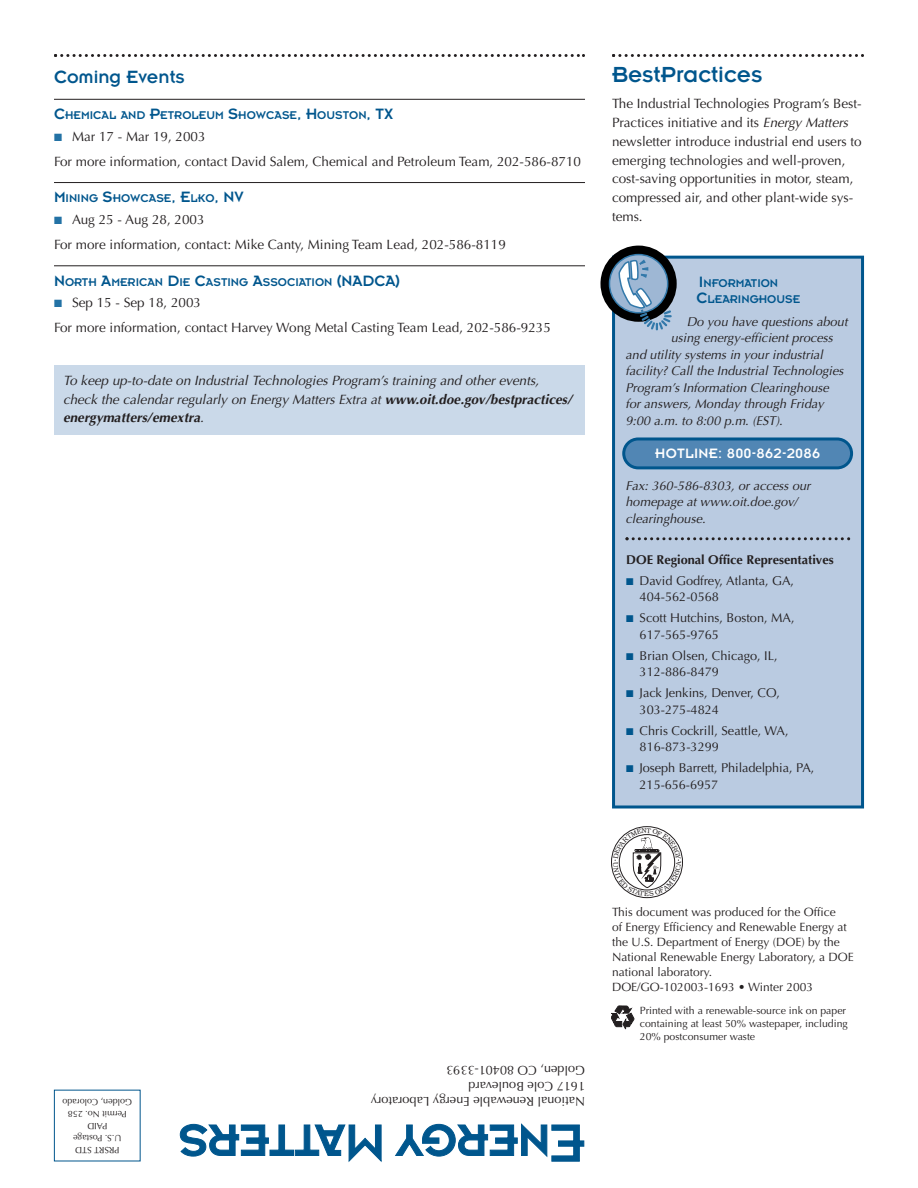
<style>
.page{position:relative;width:918px;height:1188px;background:#fff}
.page>*{position:absolute;margin:0;border:0;box-sizing:border-box;transform-origin:0 0}
.t1{font:24px "Insignia";color:#00568d}
.t2{font:19.5px "Insignia";color:#00568d}
.t3{font:15px "Insignia";letter-spacing:.015em;color:#fff}
.t4{font:13.5px/18.8px "Optima";color:#231f20}
.t5{font:italic 13.5px/18.8px "Optima";color:#231f20}
.t6{font:12.75px/16.5px "Optima";color:#231f20}
.t7{font:italic 12.75px/16.5px "Optima";color:#231f20}
.t8{font:700 12.75px "Optima";color:#231f20}
.t9{font:12.3px/16.5px "Insignia";color:#00568d}
.t10{font:12px/15px "Optima";color:#231f20}
.t11{font:10.5px/12.8px "Optima";color:#231f20}
.t12{font:9px/12px "Optima";color:#231f20;text-align:center}
.s1{font-size:16.5px}
.s2{color:#2372a5}
.s3{font-weight:700}
.s4{font-style:italic}
.s5{color:#00568d}
</style>
<div class="page">
<svg style="left:612px;top:54px;width:252px;height:3px"></svg>
<hr style="left:54px;top:99px;width:531px;height:1px;background:#231f20">
<hr style="left:54px;top:182px;width:531px;height:1px;background:#231f20">
<hr style="left:54px;top:266px;width:531px;height:1px;background:#231f20">
<svg style="left:54px;top:54px;width:531px;height:3px"></svg>
<div style="left:54px;top:366px;width:531px;height:69px;background:#cad9e9"></div>
<div style="left:614px;top:257px;width:249px;height:550px;background:#bacbe1"></div>
<div style="left:612px;top:256px;width:252px;height:552px;border:3px solid #00568d"></div>
<svg style="left:600px;top:246px;width:77px;height:84px"></svg>
<svg style="left:622px;top:437px;width:231px;height:32px;background:#4680ae"></svg>
<svg style="left:626px;top:537px;width:224px;height:3px"></svg>
<svg style="left:611px;top:1006px;width:23px;height:24px"></svg>
<svg style="left:395px;top:1123px;width:189px;height:39px"></svg>
<svg style="left:180px;top:1124px;width:202px;height:38px"></svg>
<svg style="left:611px;top:826px;width:72px;height:72px"></svg>
<h1 class="t2" style="left:54px;top:71px;width:132px">Coming Events</h1>
<p class="t9" style="left:54px;top:108px;width:341px"><span class="s1">C</span>HEMICAL AND <span class="s1">P</span>ETROLEUM <span class="s1">S</span>HOWCASE<span class="s1">, H</span>OUSTON<span class="s1">, TX</span></p>
<p class="t4" style="left:54px;top:128px;width:153px"><span class="s2">■</span> Mar 17 - Mar 19, 2003</p>
<p class="t4" style="left:54px;top:153px;width:529px">For more information, contact David Salem, Chemical and Petroleum Team, 202-586-8710</p>
<p class="t9" style="left:54px;top:191px;width:191px"><span class="s1">M</span>INING <span class="s1">S</span>HOWCASE<span class="s1">, E</span>LKO<span class="s1">, NV</span></p>
<p class="t4" style="left:54px;top:211px;width:152px"><span class="s2">■</span> Aug 25 - Aug 28, 2003</p>
<p class="t4" style="left:54px;top:236px;width:453px">For more information, contact: Mike Canty, Mining Team Lead, 202-586-8119</p>
<p class="t9" style="left:54px;top:275px;width:348px"><span class="s1">N</span>ORTH <span class="s1">A</span>MERICAN <span class="s1">D</span>IE <span class="s1">C</span>ASTING <span class="s1">A</span>SSOCIATION <span class="s1">(NADCA)</span></p>
<p class="t4" style="left:54px;top:295px;width:149px"><span class="s2">■</span> Sep 15 - Sep 18, 2003</p>
<p class="t4" style="left:54px;top:319px;width:498px">For more information, contact Harvey Wong Metal Casting Team Lead, 202-586-9235</p>
<p class="t5" style="left:63px;top:372px;width:511px">To keep up-to-date on Industrial Technologies Program’s training and other events, check the calendar regularly on Energy Matters Extra at <span class="s3">www.oit.doe.gov/bestpractices/ energymatters/emextra</span>.</p>
<p class="t1" style="left:612px;top:67px;width:152px">BestPractices</p>
<p class="t4" style="left:612px;top:96px;width:251px">The Industrial Technologies Program’s Best-Practices initiative and its <span class="s4">Energy Matters </span>newsletter introduce industrial end users to emerging technologies and well-proven, cost-saving opportunities in motor, steam, compressed air, and other plant-wide sys&shy;tems.</p>
<p class="t9" style="left:697px;top:276px;width:105px"><span class="s1">I</span>NFORMATION<br><span class="s1">C</span>LEARINGHOUSE</p>
<p class="t7" style="left:687px;top:314px;width:162px">Do you have questions about</p>
<p class="t7" style="left:671px;top:331px;width:163px">using energy-efficient process</p>
<p class="t7" style="left:626px;top:347px;width:199px">and utility systems in your industrial</p>
<p class="t7" style="left:626px;top:364px;width:219px">facility? Call the Industrial Technologies</p>
<p class="t7" style="left:626px;top:380px;width:205px">Program’s Information Clearinghouse</p>
<p class="t7" style="left:626px;top:397px;width:200px">for answers, Monday through Friday</p>
<p class="t7" style="left:626px;top:413px;width:159px">9:00 a.m. to 8:00 p.m. (EST).</p>
<p class="t3" style="left:655px;top:448px;width:167px">HOTLINE: 800-862-2086</p>
<p class="t7" style="left:626px;top:478px;width:186px">Fax: 360-586-8303, or access our homepage at www.oit.doe.gov/ clearinghouse.</p>
<p class="t8" style="left:626px;top:554px;width:209px">DOE Regional Office Representatives</p>
<p class="t6" style="left:640px;top:574px;width:156px;text-indent:-14px"><span class="s5">■</span> David Godfrey, Atlanta, GA,<br>404-562-0568</p>
<p class="t6" style="left:640px;top:611px;width:156px;text-indent:-14px"><span class="s5">■</span> Scott Hutchins, Boston, MA,<br>617-565-9765</p>
<p class="t6" style="left:640px;top:649px;width:140px;text-indent:-14px"><span class="s5">■</span> Brian Olsen, Chicago, IL,<br>312-886-8479</p>
<p class="t6" style="left:640px;top:686px;width:142px;text-indent:-14px"><span class="s5">■</span> Jack Jenkins, Denver, CO,<br>303-275-4824</p>
<p class="t6" style="left:640px;top:724px;width:150px;text-indent:-14px"><span class="s5">■</span> Chris Cockrill, Seattle, WA,<br>816-873-3299</p>
<p class="t6" style="left:640px;top:761px;width:176px;text-indent:-14px"><span class="s5">■</span> Joseph Barrett, Philadelphia, PA,<br>215-656-6957</p>
<p class="t6" style="left:585px;top:1077px;width:140px;rotate:-180deg">Golden, CO 80401-3393</p>
<p class="t6" style="left:585px;top:1093px;width:118px;rotate:-180deg">1617 Cole Boulevard</p>
<p class="t12" style="left:132px;top:1107px;width:71px;rotate:-180deg">Golden, Colorado</p>
<p class="t6" style="left:585px;top:1109px;width:216px;rotate:-180deg">National Renewable Energy Laboratory</p>
<p class="t12" style="left:127px;top:1155px;width:61px;rotate:-180deg">PRSRT STD<br>U.S. Postage<br>PAID<br>Permit No. 258</p>
<p class="t10" style="left:612px;top:905px;width:243px">This document was produced for the Office<br>of Energy Efficiency and Renewable Energy at the U.S. Department of Energy (DOE) by the National Renewable Energy Laboratory, a DOE national laboratory.<br>DOE/GO-102003-1693 • Winter 2003</p>
<p class="t11" style="left:640px;top:1005px;width:209px">Printed with a renewable-source ink on paper containing at least 50% wastepaper, including<br>20% postconsumer waste</p>
</div>
